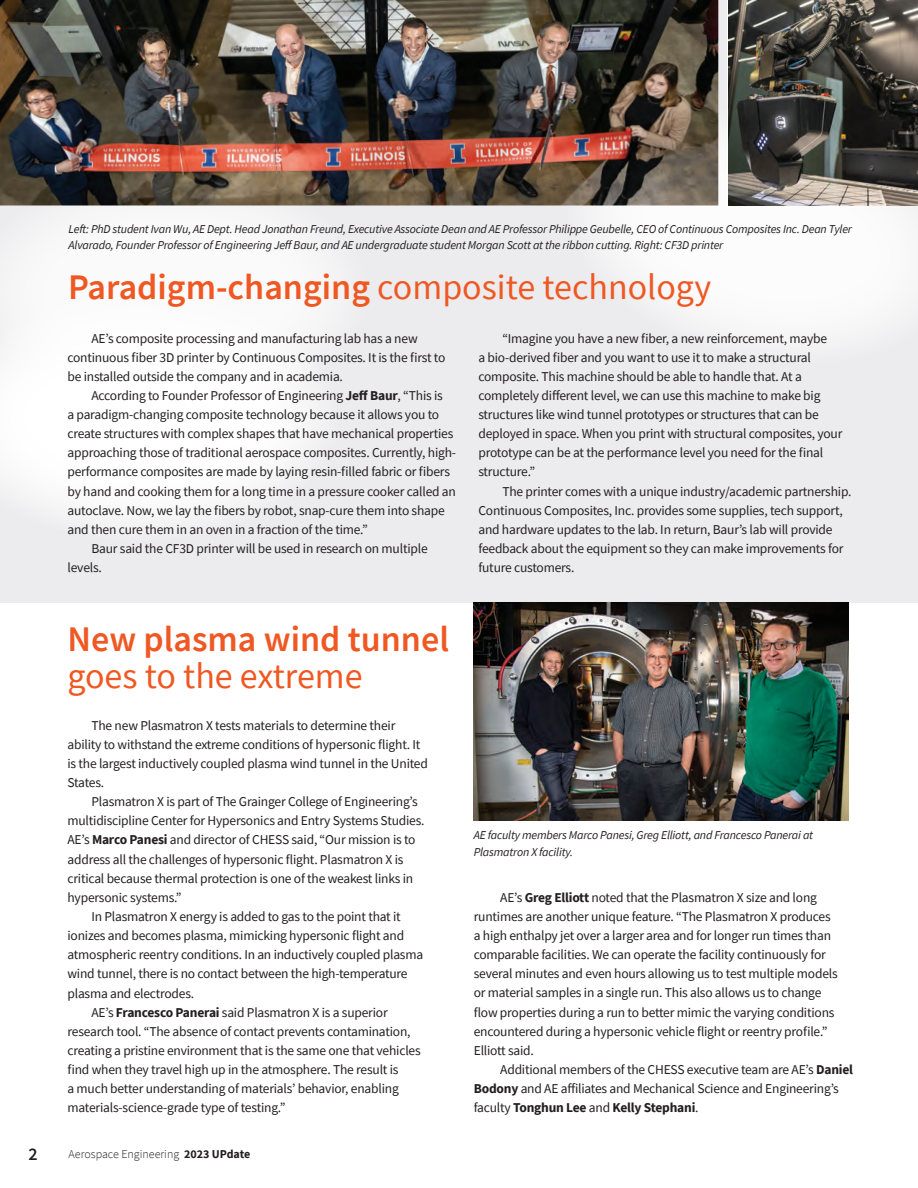
<style>
.page{position:relative;width:918px;height:1188px;background:#fff}
.page>*{position:absolute;margin:0;border:0;box-sizing:border-box;transform-origin:0 0}
.t1{font:36px "Source Sans Pro";color:#ef5822}
.t2{font:600 36px "Source Sans Pro";color:#ef5822}
.t3{font:600 18px "Source Sans Pro";color:#231f20}
.t4{font:13.5px/19.2px "Source Sans Pro";letter-spacing:-.015em;color:#231f20}
.t5{font:italic 12px/16.5px "Source Sans Pro";letter-spacing:-.015em;color:#231f20}
.t6{font:300 12px "Source Sans Pro";color:#231f20}
.s1{font-weight:600}
.s2{font-weight:700}
</style>
<div class="page">
<div style="left:0;top:0;width:918px;height:603px;background:#ececee"></div>
<svg style="left:549px;top:89px;width:369px;height:244px;fill:#fafafa"></svg>
<img style="left:474px;top:603px;width:374px;height:218px">
<img style="left:728px;top:0;width:190px;height:205px">
<svg style="left:0;top:417px;width:305px;height:100px;fill:#fdfdfd"></svg>
<svg style="left:0;top:205px;width:371px;height:212px;fill:#fafafb"></svg>
<img style="left:0;top:0;width:718px;height:205px">
<p class="t5" style="left:69px;top:220px;width:785px">Left: PhD student Ivan Wu, AE Dept. Head Jonathan Freund, Executive Associate Dean and AE Professor Philippe Geubelle, CEO of Continuous Composites Inc. Dean Tyler<br>Alvarado, Founder Professor of Engineering Jeff Baur, and AE undergraduate student Morgan Scott at the ribbon cutting. Right: CF3D printer</p>
<h1 class="t1" style="left:68px;top:264px;width:645px"><span class="s1">Paradigm-changing</span> composite technology</h1>
<p class="t4" style="left:478px;top:328px;width:366px;text-indent:24px">“Imagine you have a new fiber, a new reinforcement, maybe<br>a bio-derived fiber and you want to use it to make a structural composite. This machine should be able to handle that. At a completely different level, we can use this machine to make big structures like wind tunnel prototypes or structures that can be deployed in space. When you print with structural composites, your prototype can be at the performance level you need for the final structure.”</p>
<p class="t4" style="left:478px;top:481px;width:375px;text-indent:24px">The printer comes with a unique industry/academic partnership.<br>Continuous Composites, Inc. provides some supplies, tech support, and hardware updates to the lab. In return, Baur’s lab will provide feedback about the equipment so they can make improvements for future customers.</p>
<p class="t4" style="left:68px;top:328px;width:379px;text-indent:24px">AE’s composite processing and manufacturing lab has a new continuous fiber 3D printer by Continuous Composites. It is the first to be installed outside the company and in academia.</p>
<p class="t4" style="left:91px;top:386px;width:353px">According to Founder Professor of Engineering <span class="s2">Jeff Baur</span>, “This is</p>
<p class="t4" style="left:68px;top:405px;width:373px">a paradigm-changing composite technology because it allows you to</p>
<p class="t4" style="left:68px;top:424px;width:387px">create structures with complex shapes that have mechanical properties</p>
<p class="t4" style="left:68px;top:443px;width:390px">approaching those of traditional aerospace composites. Currently, high-</p>
<p class="t4" style="left:68px;top:462px;width:384px">performance composites are made by laying resin-filled fabric or fibers</p>
<p class="t4" style="left:68px;top:481px;width:390px">by hand and cooking them for a long time in a pressure cooker called an</p>
<p class="t4" style="left:68px;top:501px;width:379px">autoclave. Now, we lay the fibers by robot, snap-cure them into shape</p>
<p class="t4" style="left:68px;top:520px;width:302px">and then cure them in an oven in a fraction of the time.”</p>
<p class="t4" style="left:91px;top:539px;width:338px">Baur said the CF3D printer will be used in research on multiple</p>
<p class="t4" style="left:68px;top:558px;width:36px">levels.</p>
<h1 class="t2" style="left:68px;top:615px;width:383px">New plasma wind tunnel</h1>
<h1 class="t1" style="left:68px;top:653px;width:297px">goes to the extreme</h1>
<p class="t4" style="left:68px;top:716px;width:362px;text-indent:24px">The new Plasmatron X tests materials to determine their ability to withstand the extreme conditions of hypersonic flight. It is the largest inductively coupled plasma wind tunnel in the United States.</p>
<p class="t4" style="left:91px;top:792px;width:328px">Plasmatron X is part of The Grainger College of Engineering’s</p>
<p class="t4" style="left:68px;top:811px;width:359px">multidiscipline Center for Hypersonics and Entry Systems Studies.</p>
<p class="t4" style="left:68px;top:830px;width:350px">AE’s <span class="s2">Marco Panesi</span> and director of CHESS said, “Our mission is to</p>
<p class="t4" style="left:68px;top:849px;width:338px">address all the challenges of hypersonic flight. Plasmatron X is</p>
<p class="t4" style="left:68px;top:869px;width:347px">critical because thermal protection is one of the weakest links in</p>
<p class="t4" style="left:68px;top:888px;width:116px">hypersonic systems.”</p>
<p class="t4" style="left:91px;top:907px;width:311px">In Plasmatron X energy is added to gas to the point that it</p>
<p class="t4" style="left:68px;top:926px;width:338px">ionizes and becomes plasma, mimicking hypersonic flight and</p>
<p class="t4" style="left:68px;top:945px;width:357px">atmospheric reentry conditions. In an inductively coupled plasma</p>
<p class="t4" style="left:68px;top:964px;width:342px">wind tunnel, there is no contact between the high-temperature</p>
<p class="t4" style="left:68px;top:983px;width:128px">plasma and electrodes.</p>
<p class="t4" style="left:91px;top:1002px;width:298px">AE’s <span class="s2">Francesco Panerai</span> said Plasmatron X is a superior</p>
<p class="t4" style="left:68px;top:1022px;width:345px">research tool. “The absence of contact prevents contamination,</p>
<p class="t4" style="left:68px;top:1041px;width:355px">creating a pristine environment that is the same one that vehicles</p>
<p class="t4" style="left:68px;top:1060px;width:333px">find when they travel high up in the atmosphere. The result is</p>
<p class="t4" style="left:68px;top:1079px;width:333px">a much better understanding of materials’ behavior, enabling</p>
<p class="t4" style="left:68px;top:1098px;width:219px">materials-science-grade type of testing.”</p>
<h2 class="t3" style="left:29px;top:1142px;width:11px">2</h2>
<p class="t6" style="left:69px;top:1147px;width:183px">Aerospace Engineering <span class="s2">2023 UPdate</span></p>
<p class="t5" style="left:474px;top:827px;width:341px">AE faculty members Marco Panesi, Greg Elliott, and Francesco Panerai at<br>Plasmatron X facility.</p>
<p class="t4" style="left:474px;top:888px;width:365px;text-indent:26px">AE’s <span class="s2">Greg Elliott</span> noted that the Plasmatron X size and long runtimes are another unique feature. “The Plasmatron X produces a high enthalpy jet over a larger area and for longer run times than comparable facilities. We can operate the facility continuously for several minutes and even hours allowing us to test multiple models or material samples in a single run. This also allows us to change flow properties during a run to better mimic the varying conditions encountered during a hypersonic vehicle flight or reentry profile.” Elliott said.</p>
<p class="t4" style="left:474px;top:1060px;width:381px;text-indent:26px">Additional members of the CHESS executive team are AE’s <span class="s2">Daniel<br>Bodony</span> and AE affiliates and Mechanical Science and Engineering’s faculty <span class="s2">Tonghun Lee</span> and <span class="s2">Kelly Stephani</span>.</p>
</div>
